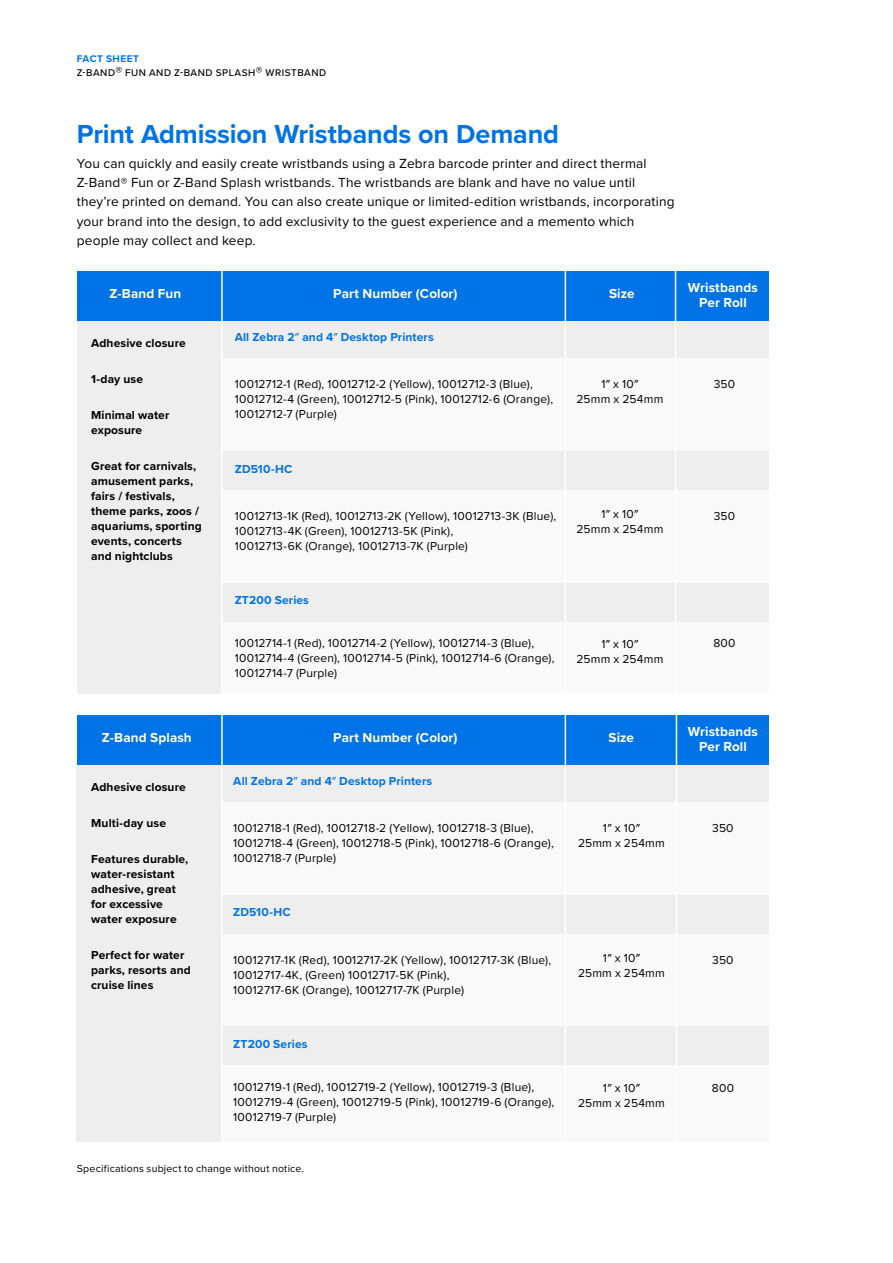
<style>
.page{position:relative;width:893px;height:1263px;background:#fff}
.page>*{position:absolute;margin:0;border:0;box-sizing:border-box;transform-origin:0 0}
.t1{font:700 27px "Proxima Nova";letter-spacing:-.005em;color:#0073e6}
.t2{font:13.65px/19.4px "Proxima Nova";letter-spacing:.01em;color:#000}
.t3{font:700 13.5px/15px "Proxima Nova";letter-spacing:.01em;color:#fff;text-align:center}
.t4{font:12px/15px "Proxima Nova";letter-spacing:.015em;color:#000;text-align:center}
.t5{font:700 12px/15px "Proxima Nova";letter-spacing:.01em;color:#000}
.t6{font:700 12px "Proxima Nova";letter-spacing:.015em;color:#0073e6}
.t7{font:10.5px "Proxima Nova";letter-spacing:.02em;color:#000}
.t8{font:500 10.05px/13.6px "Proxima Nova";letter-spacing:.055em;color:#000}
.s1{font-weight:700;color:#0073e6}
.s2{font-weight:400;font-size:13.65px}
.s3{font-weight:400}
</style>
<div class="page">
<div style="left:77px;top:319px;width:144px;height:374px;background:#eee"></div>
<div style="left:77px;top:763px;width:145px;height:378px;background:#eee"></div>
<div style="left:215px;top:802px;width:554px;height:93px;background:#f9f9f9"></div>
<div style="left:215px;top:933px;width:554px;height:93px;background:#f9f9f9"></div>
<div style="left:215px;top:1052px;width:554px;height:89px;background:#f9f9f9"></div>
<div style="left:214px;top:358px;width:555px;height:93px;background:#f9f9f9"></div>
<div style="left:214px;top:490px;width:555px;height:93px;background:#f9f9f9"></div>
<div style="left:214px;top:605px;width:555px;height:88px;background:#f9f9f9"></div>
<div style="left:214px;top:319px;width:555px;height:39px;background:#eee"></div>
<div style="left:214px;top:451px;width:555px;height:39px;background:#eee"></div>
<div style="left:214px;top:583px;width:555px;height:38px;background:#eee"></div>
<div style="left:215px;top:763px;width:554px;height:39px;background:#eee"></div>
<div style="left:215px;top:895px;width:554px;height:38px;background:#eee"></div>
<div style="left:215px;top:1026px;width:554px;height:39px;background:#eee"></div>
<div style="left:77px;top:271px;width:691px;height:50px;background:#0073e6"></div>
<hr style="left:565px;top:270px;width:1px;height:449px;background:#fff">
<hr style="left:675px;top:254px;width:1px;height:465px;background:#fff">
<hr style="left:221px;top:270px;width:2px;height:449px;background:#fff">
<div style="left:77px;top:715px;width:691px;height:50px;background:#0073e6"></div>
<hr style="left:565px;top:714px;width:1px;height:449px;background:#fff">
<hr style="left:676px;top:714px;width:1px;height:449px;background:#fff">
<hr style="left:221px;top:714px;width:2px;height:449px;background:#fff">
<p class="t8" style="left:77px;top:51px;width:251px"><span class="s1">FACT SHEET<br></span>Z-BAND<span class="s2">®</span> FUN AND Z-BAND SPLASH<span class="s2">®</span> WRISTBAND</p>
<h1 class="t1" style="left:77px;top:114px;width:484px">Print Admission Wristbands on Demand</h1>
<p class="t2" style="left:77px;top:153px;width:599px">You can quickly and easily create wristbands using a Zebra barcode printer and direct thermal Z-Band® Fun or Z-Band Splash wristbands. The wristbands are blank and have no value until they’re printed on demand. You can also create unique or limited-edition wristbands, incorporating your brand into the design, to add exclusivity to the guest experience and a memento which people may collect and keep.</p>
<p class="t3" style="left:109px;top:286px;width:73px">Z-Band Fun</p>
<p class="t3" style="left:609px;top:286px;width:27px">Size</p>
<p class="t3" style="left:688px;top:280px;width:71px">Wristbands<br>Per Roll</p>
<p class="t3" style="left:333px;top:286px;width:126px">Part Number (Color)</p>
<p class="t5" style="left:91px;top:335px;width:96px">Adhesive closure</p>
<p class="t5" style="left:91px;top:371px;width:53px">1-day use</p>
<p class="t5" style="left:91px;top:407px;width:80px">Minimal water exposure</p>
<p class="t5" style="left:91px;top:458px;width:112px">Great for carnivals, amusement parks, fairs / festivals, theme parks, zoos / aquariums, sporting events, concerts and nightclubs</p>
<p class="t6" style="left:235px;top:328px;width:201px">All Zebra 2<span class="s3">″</span> and 4<span class="s3">″</span> Desktop Printers</p>
<p class="t4" style="left:235px;top:376px;width:320px;text-align:left">10012712-1 (Red), 10012712-2 (Yellow), 10012712-3 (Blue),<br>10012712-4 (Green), 10012712-5 (Pink), 10012712-6 (Orange),<br>10012712-7 (Purple)</p>
<p class="t6" style="left:235px;top:460px;width:59px">ZD510-HC</p>
<p class="t4" style="left:235px;top:508px;width:323px;text-align:left">10012713-1K (Red), 10012713-2K (Yellow), 10012713-3K (Blue),<br>10012713-4K (Green), 10012713-5K (Pink),<br>10012713-6K (Orange), 10012713-7K (Purple)</p>
<p class="t6" style="left:235px;top:591px;width:76px">ZT200 Series</p>
<p class="t4" style="left:235px;top:635px;width:321px;text-align:left">10012714-1 (Red), 10012714-2 (Yellow), 10012714-3 (Blue),<br>10012714-4 (Green), 10012714-5 (Pink), 10012714-6 (Orange),<br>10012714-7 (Purple)</p>
<p class="t4" style="left:576px;top:376px;width:88px">1″ x 10″<br>25mm x 254mm</p>
<p class="t4" style="left:576px;top:506px;width:88px">1″ x 10″<br>25mm x 254mm</p>
<p class="t4" style="left:576px;top:636px;width:88px">1″ x 10″<br>25mm x 254mm</p>
<p class="t4" style="left:714px;top:376px;width:23px">350</p>
<p class="t4" style="left:714px;top:508px;width:23px">350</p>
<p class="t4" style="left:713px;top:635px;width:24px">800</p>
<p class="t3" style="left:102px;top:730px;width:91px">Z-Band Splash</p>
<p class="t3" style="left:608px;top:730px;width:27px">Size</p>
<p class="t3" style="left:688px;top:724px;width:71px">Wristbands<br>Per Roll</p>
<p class="t3" style="left:333px;top:730px;width:126px">Part Number (Color)</p>
<p class="t5" style="left:91px;top:779px;width:96px">Adhesive closure</p>
<p class="t5" style="left:91px;top:815px;width:76px">Multi-day use</p>
<p class="t5" style="left:91px;top:851px;width:99px">Features durable, water-resistant adhesive, great for excessive water exposure</p>
<p class="t5" style="left:91px;top:947px;width:101px">Perfect for water parks, resorts and cruise lines</p>
<p class="t6" style="left:233px;top:772px;width:201px">All Zebra 2<span class="s3">″</span> and 4<span class="s3">″</span> Desktop Printers</p>
<p class="t4" style="left:233px;top:820px;width:302px">10012718-1 (Red), 10012718-2 (Yellow), 10012718-3 (Blue),</p>
<p class="t4" style="left:712px;top:820px;width:23px">350</p>
<p class="t4" style="left:233px;top:835px;width:322px;text-align:left">10012718-4 (Green), 10012718-5 (Pink), 10012718-6 (Orange),<br>10012718-7 (Purple)</p>
<p class="t4" style="left:578px;top:820px;width:88px">1″ x 10″<br>25mm x 254mm</p>
<p class="t6" style="left:233px;top:903px;width:59px">ZD510-HC</p>
<p class="t4" style="left:233px;top:951px;width:319px;text-align:left">10012717-1K (Red), 10012717-2K (Yellow), 10012717-3K (Blue),<br>10012717-4K, (Green) 10012717-5K (Pink),<br>10012717-6K (Orange), 10012717-7K (Purple)</p>
<p class="t6" style="left:233px;top:1035px;width:76px">ZT200 Series</p>
<p class="t4" style="left:233px;top:1079px;width:323px;text-align:left">10012719-1 (Red), 10012719-2 (Yellow), 10012719-3 (Blue),<br>10012719-4 (Green), 10012719-5 (Pink), 10012719-6 (Orange),<br>10012719-7 (Purple)</p>
<p class="t4" style="left:578px;top:950px;width:88px">1″ x 10″<br>25mm x 254mm</p>
<p class="t4" style="left:578px;top:1079px;width:88px">1″ x 10″<br>25mm x 254mm</p>
<p class="t4" style="left:712px;top:952px;width:23px">350</p>
<p class="t4" style="left:712px;top:1079px;width:24px">800</p>
<p class="t7" style="left:77px;top:1160px;width:229px">Specifications subject to change without notice.</p>
</div>
